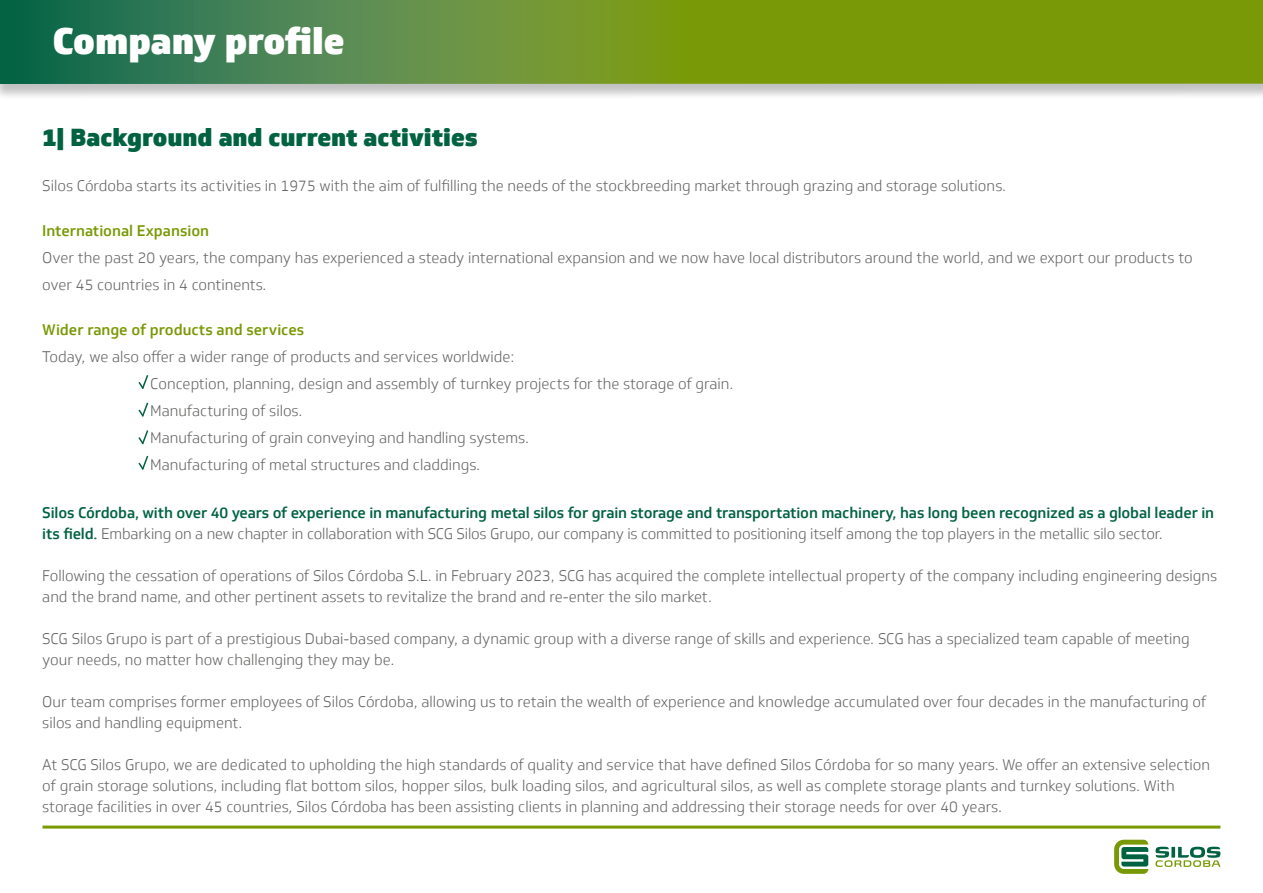
<style>
.page{position:relative;width:1263px;height:893px;background:#fff}
.page>*{position:absolute;margin:0;border:0;box-sizing:border-box;transform-origin:0 0}
.t1{font:900 36px "Soleto";color:#fff}
.t2{font:900 24px "Soleto";color:#006241}
.t3{font:300 15px/27px "Soleto";color:#636362}
.t4{font:500 15px/21px "Soleto";letter-spacing:-.01em;color:#006241}
.t5{font:500 15px "Soleto";color:#789904}
.s1{font-weight:300;color:#636362}
</style>
<div class="page">
<svg style="left:138px;top:375px;width:11px;height:14px"></svg>
<svg style="left:138px;top:430px;width:11px;height:15px"></svg>
<svg style="left:138px;top:402px;width:11px;height:15px"></svg>
<svg style="left:138px;top:455px;width:11px;height:15px"></svg>
<div style="left:0;top:0;width:1263px;height:101px;background:#000;opacity:.25"></div>
<svg style="left:0;top:0;width:1263px;height:84px;background:#628f28"></svg>
<hr style="left:43px;top:826px;width:1177px;height:3px;background:#789904">
<svg style="left:1155px;top:847px;width:65px;height:20px"></svg>
<svg style="left:1114px;top:840px;width:34px;height:34px"></svg>
<h1 class="t1" style="left:53px;top:18px;width:293px">Company profile</h1>
<h2 class="t2" style="left:43px;top:122px;width:437px">1| Background and current activities</h2>
<p class="t3" style="left:42px;top:172px;width:965px">Silos Córdoba starts its activities in 1975 with the aim of fulfilling the needs of the stockbreeding market through grazing and storage solutions.</p>
<p class="t5" style="left:42px;top:222px;width:168px">International Expansion</p>
<p class="t3" style="left:42px;top:244px;width:1152px">Over the past 20 years, the company has experienced a steady international expansion and we now have local distributors around the world, and we export our products to over 45 countries in 4 continents.</p>
<p class="t5" style="left:42px;top:321px;width:263px">Wider range of products and services</p>
<p class="t3" style="left:150px;top:343px;width:585px;text-indent:-108px">Today, we also offer a wider range of products and services worldwide:<br>Conception, planning, design and assembly of turnkey projects for the storage of grain.<br>Manufacturing of silos.<br>Manufacturing of grain conveying and handling systems.<br>Manufacturing of metal structures and claddings.</p>
<p class="t4" style="left:42px;top:502px;width:1173px">Silos Córdoba, with over 40 years of experience in manufacturing metal silos for grain storage and transportation machinery, has long been recognized as a global leader in its field. <span class="s1">Embarking on a new chapter in collaboration with SCG Silos Grupo, our company is committed to positioning itself among the top players in the metallic silo sector.</span></p>
<p class="t3" style="left:42px;top:565px;width:1176px;line-height:21px">Following the cessation of operations of Silos Córdoba S.L. in February 2023, SCG has acquired the complete intellectual property of the company including engineering designs and the brand name, and other pertinent assets to revitalize the brand and re-enter the silo market.</p>
<p class="t3" style="left:42px;top:628px;width:1149px;line-height:21px">SCG Silos Grupo is part of a prestigious Dubai-based company, a dynamic group with a diverse range of skills and experience. SCG has a specialized team capable of meeting your needs, no matter how challenging they may be.</p>
<p class="t3" style="left:42px;top:691px;width:1165px;line-height:21px">Our team comprises former employees of Silos Córdoba, allowing us to retain the wealth of experience and knowledge accumulated over four decades in the manufacturing of silos and handling equipment.</p>
<p class="t3" style="left:42px;top:754px;width:1169px;line-height:21px">At SCG Silos Grupo, we are dedicated to upholding the high standards of quality and service that have defined Silos Córdoba for so many years. We offer an extensive selection of grain storage solutions, including flat bottom silos, hopper silos, bulk loading silos, and agricultural silos, as well as complete storage plants and turnkey solutions. With storage facilities in over 45 countries, Silos Córdoba has been assisting clients in planning and addressing their storage needs for over 40 years.</p>
</div>
